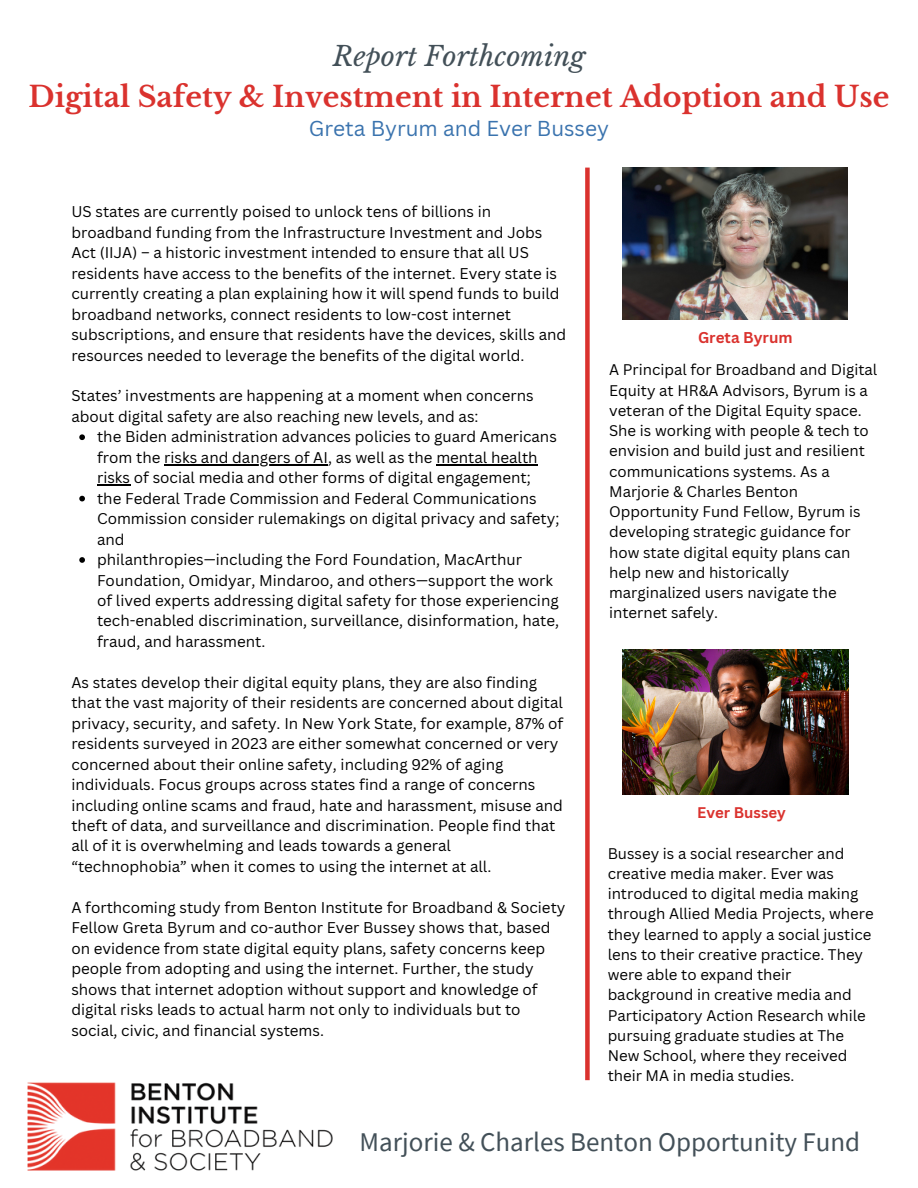
<style>
.page{position:relative;width:918px;height:1188px;background:#fff}
.page>*{position:absolute;margin:0;border:0;box-sizing:border-box;transform-origin:0 0}
.t1{font:700 28.5px "Libre Baskerville";color:#da322e}
.t2{font:27px "Source Sans Pro";color:#435058}
.t3{font:italic 27px "Libre Baskerville";color:#435058}
.t4{font:21px "Canva Sans";color:#3a73ae}
.t5{font:15.15px/20.4px "Canva Sans";color:#000}
.t6{font:700 15.15px "Canva Sans";color:#da322e}
.t7{font:15px/20.2px "Canva Sans";color:#000}
.t8{font:700 15px "Canva Sans";color:#da322e}
</style>
<div class="page">
<img style="left:28px;top:1082px;width:304px;height:89px">
<div style="left:585px;top:168px;width:5px;height:912px;background:#da322e"></div>
<img style="left:622px;top:168px;width:225px;height:151px">
<img style="left:622px;top:649px;width:226px;height:145px">
<svg style="left:79px;top:434px;width:6px;height:6px"></svg>
<hr style="left:164px;top:464px;width:164px;height:1px;background:#000">
<hr style="left:436px;top:464px;width:102px;height:1px;background:#000">
<hr style="left:97px;top:484px;width:33px;height:2px;background:#000">
<svg style="left:79px;top:496px;width:6px;height:5px"></svg>
<svg style="left:79px;top:557px;width:6px;height:6px"></svg>
<p class="t3" style="left:333px;top:40px;width:254px">Report Forthcoming</p>
<p class="t1" style="left:29px;top:80px;width:862px">Digital Safety &amp; Investment in Internet Adoption and Use</p>
<p class="t4" style="left:309px;top:113px;width:302px">Greta Byrum and Ever Bussey</p>
<p class="t5" style="left:71px;top:201px;width:496px">US states are currently poised to unlock tens of billions in broadband funding from the Infrastructure Investment and Jobs Act (IIJA) – a historic investment intended to ensure that all US residents have access to the benefits of the internet. Every state is currently creating a plan explaining how it will spend funds to build broadband networks, connect residents to low-cost internet subscriptions, and ensure that residents have the devices, skills and resources needed to leverage the benefits of the digital world.</p>
<p class="t5" style="left:71px;top:385px;width:464px">States’ investments are happening at a moment when concerns about digital safety are also reaching new levels, and as:</p>
<p class="t5" style="left:97px;top:426px;width:461px">the Biden administration advances policies to guard Americans from the risks and dangers of AI, as well as the mental health risks of social media and other forms of digital engagement;</p>
<p class="t5" style="left:97px;top:488px;width:464px">the Federal Trade Commission and Federal Communications<br>Commission consider rulemakings on digital privacy and safety; and</p>
<p class="t5" style="left:97px;top:549px;width:464px">philanthropies—including the Ford Foundation, MacArthur Foundation, Omidyar, Mindaroo, and others—support the work of lived experts addressing digital safety for those experiencing tech-enabled discrimination, surveillance, disinformation, hate, fraud, and harassment.</p>
<p class="t5" style="left:71px;top:672px;width:494px">As states develop their digital equity plans, they are also finding that the vast majority of their residents are concerned about digital privacy, security, and safety. In New York State, for example, 87% of residents surveyed in 2023 are either somewhat concerned or very concerned about their online safety, including 92% of aging individuals. Focus groups across states find a range of concerns including online scams and fraud, hate and harassment, misuse and theft of data, and surveillance and discrimination. People find that all of it is overwhelming and leads towards a general “technophobia” when it comes to using the internet at all.</p>
<p class="t5" style="left:71px;top:897px;width:496px">A forthcoming study from Benton Institute for Broadband &amp; Society Fellow Greta Byrum and co-author Ever Bussey shows that, based on evidence from state digital equity plans, safety concerns keep people from adopting and using the internet. Further, the study shows that internet adoption without support and knowledge of digital risks leads to actual harm not only to individuals but to social, civic, and financial systems.</p>
<p class="t6" style="left:698px;top:327px;width:96px">Greta Byrum</p>
<p class="t7" style="left:609px;top:359px;width:270px">A Principal for Broadband and Digital<br>Equity at HR&amp;A Advisors, Byrum is a veteran of the Digital Equity space.<br>She is working with people &amp; tech to envision and build just and resilient communications systems. As a<br>Marjorie &amp; Charles Benton<br>Opportunity Fund Fellow, Byrum is developing strategic guidance for how state digital equity plans can help new and historically marginalized users navigate the internet safely.</p>
<p class="t8" style="left:697px;top:802px;width:90px">Ever Bussey</p>
<p class="t7" style="left:608px;top:843px;width:267px">Bussey is a social researcher and creative media maker. Ever was introduced to digital media making through Allied Media Projects, where they learned to apply a social justice lens to their creative practice. They were able to expand their background in creative media and Participatory Action Research while pursuing graduate studies at The New School, where they received their MA in media studies.</p>
<p class="t2" style="left:360px;top:1125px;width:502px">Marjorie &amp; Charles Benton Opportunity Fund</p>
</div>
